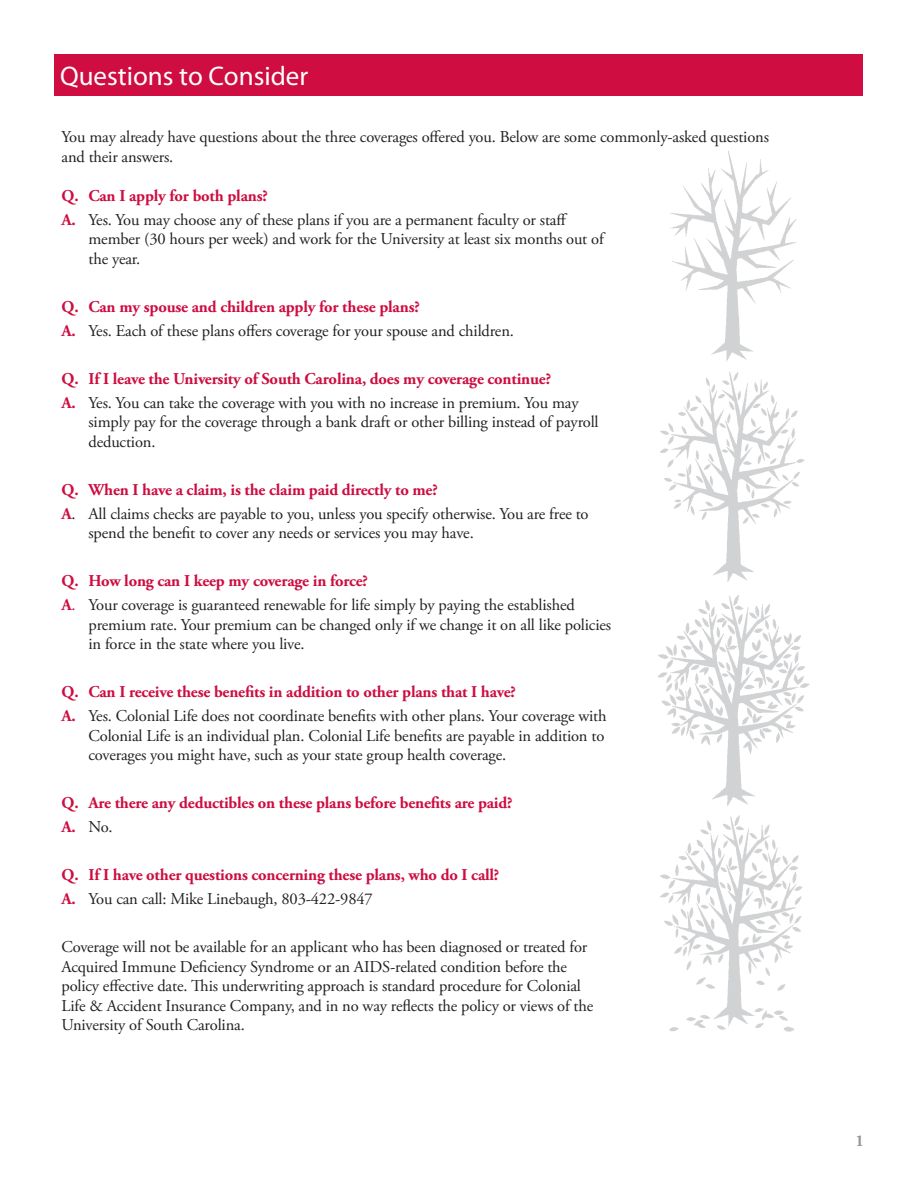
<style>
.page{position:relative;width:918px;height:1188px;background:#fff}
.page>*{position:absolute;margin:0;border:0;box-sizing:border-box;transform-origin:0 0}
.t1{font:27px "Myriad Pro";color:#fff}
.Hanging_indent{font:16.5px/19.5px "Adobe Garamond Pro";letter-spacing:-.01em;color:#231f20}
.Body_text{font:16.5px/19.5px "Adobe Garamond Pro";letter-spacing:-.01em;color:#231f20}
.Hanging_indent-2{font:700 16.5px "Adobe Garamond Pro";letter-spacing:-.01em;color:#cd0d40}
.Body_text-2{font:700 16.5px "Adobe Garamond Pro";color:#939598}
.s1{font-weight:700;color:#cd0d40}
.s2{color:#cd0d40}
</style>
<div class="page">
<img style="left:670px;top:152px;width:126px;height:210px">
<img style="left:659px;top:596px;width:150px;height:206px">
<img style="left:660px;top:372px;width:144px;height:210px">
<img style="left:660px;top:802px;width:142px;height:229px">
<div style="left:54px;top:54px;width:808px;height:42px;background:#cf0d41"></div>
<p class="t1" style="left:60px;top:59px;width:250px">Questions to Consider</p>
<p class="Body_text" style="left:62px;top:128px;width:709px">You may already have questions about the three coverages offered you. Below are some commonly-asked questions and their answers.</p>
<p class="Hanging_indent-2" style="left:62px;top:186px;width:208px">Q. Can I apply for both plans?</p>
<p class="Hanging_indent" style="left:88px;top:211px;width:517px;text-indent:-27px"><span class="s1">A.</span> Yes. You may choose any of these plans if you are a permanent faculty or staff member (30 hours per week) and work for the University at least six months out of the year.</p>
<p class="Hanging_indent-2" style="left:62px;top:297px;width:360px">Q. Can my spouse and children apply for these plans?</p>
<p class="Hanging_indent" style="left:62px;top:322px;width:454px"><span class="s1">A.</span> Yes. Each of these plans offers coverage for your spouse and children.</p>
<p class="Hanging_indent-2" style="left:62px;top:369px;width:491px">Q. If I leave the University of South Carolina, does my coverage continue?</p>
<p class="Hanging_indent" style="left:88px;top:394px;width:512px;text-indent:-27px"><span class="s1">A.</span> Yes. You can take the coverage with you with no increase in premium. You may simply pay for the coverage through a bank draft or other billing instead of payroll deduction.</p>
<p class="Hanging_indent-2" style="left:62px;top:480px;width:378px">Q. When I have a claim, is the claim paid directly to me?</p>
<p class="Hanging_indent" style="left:88px;top:505px;width:502px;text-indent:-27px"><span class="s1">A</span>. All claims checks are payable to you, unless you specify otherwise. You are free to spend the benefit to cover any needs or services you may have.</p>
<p class="Hanging_indent-2" style="left:62px;top:572px;width:308px">Q. How long can I keep my coverage in force?</p>
<p class="Hanging_indent" style="left:88px;top:596px;width:524px;text-indent:-27px"><span class="s1">A</span><span class="s2">.</span> Your coverage is guaranteed renewable for life simply by paying the established premium rate. Your premium can be changed only if we change it on all like policies in force in the state where you live.</p>
<p class="Hanging_indent-2" style="left:62px;top:683px;width:456px">Q. Can I receive these benefits in addition to other plans that I have?</p>
<p class="Hanging_indent" style="left:88px;top:707px;width:520px;text-indent:-27px"><span class="s1">A.</span> Yes. Colonial Life does not coordinate benefits with other plans. Your coverage with<br>Colonial Life is an individual plan. Colonial Life benefits are payable in addition to coverages you might have, such as your state group health coverage.</p>
<p class="Hanging_indent-2" style="left:62px;top:794px;width:453px">Q. Are there any deductibles on these plans before benefits are paid?</p>
<p class="Hanging_indent" style="left:62px;top:818px;width:52px"><span class="s1">A.</span> No.</p>
<p class="Hanging_indent-2" style="left:62px;top:866px;width:439px">Q. If I have other questions concerning these plans, who do I call?</p>
<p class="Hanging_indent" style="left:62px;top:890px;width:313px"><span class="s1">A.</span> You can call: Mike Linebaugh, 803-422-9847</p>
<p class="Body_text" style="left:62px;top:938px;width:533px">Coverage will not be available for an applicant who has been diagnosed or treated for Acquired Immune Deficiency Syndrome or an AIDS-related condition before the policy effective date. This underwriting approach is standard procedure for Colonial Life &amp; Accident Insurance Company, and in no way reflects the policy or views of the University of South Carolina.</p>
<p class="Body_text-2" style="left:855px;top:1131px;width:10px">1</p>
</div>
